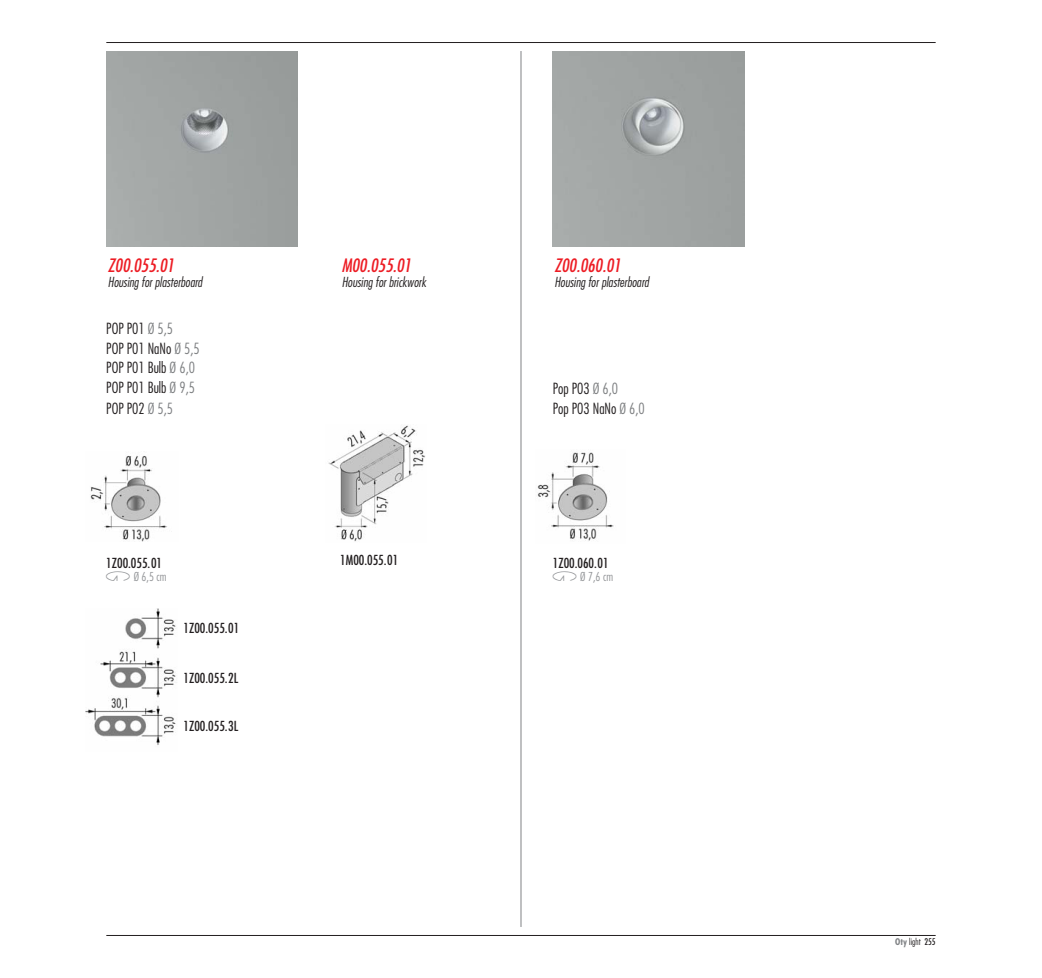
<style>
.page{position:relative;width:1042px;height:978px;background:#fff}
.page>*{position:absolute;margin:0;border:0;box-sizing:border-box;transform-origin:0 0}
.t1{font:italic condensed 18px "Futura";color:#ed1c24}
.t2{font:300 condensed 15px/19.5px "Futura";color:#231f20}
.t3{font:condensed 13.5px "Futura";color:#231f20}
.t4{font:italic 300 condensed 13.5px "Futura";color:#231f20}
.t5{font:300 condensed 12px "Futura";color:#939598}
.t6{font:300 condensed 9px "Futura";letter-spacing:.015em;color:#231f20}
.s1{color:#7e8082}
.s2{color:#808285}
.s3{font-family:"Yto Yto B";font-weight:400;font-stretch:normal;font-size:9.6px}
.s4{font-weight:700;color:#808285}
.s5{font-weight:400}
</style>
<div class="page">
<hr style="left:106px;top:935px;width:829px;height:1px;background:#231f20">
<hr style="left:106px;top:42px;width:829px;height:1px;background:#231f20">
<hr style="left:520px;top:51px;width:1px;height:876px;background:#808285">
<img style="left:106px;top:51px;width:192px;height:196px">
<img style="left:553px;top:51px;width:191px;height:196px">
<img style="left:90px;top:455px;width:77px;height:87px">
<img style="left:328px;top:425px;width:97px;height:117px">
<img style="left:85px;top:608px;width:92px;height:137px">
<img style="left:537px;top:452px;width:77px;height:89px">
<p class="t1" style="left:108px;top:257px;width:71px">Z00.055.01</p>
<p class="t4" style="left:108px;top:276px;width:98px">Housing forplasterboard</p>
<p class="t2" style="left:106px;top:320px;width:95px">POP P01 <span class="s1">Ø 5,5<br></span>POP P01 NaNo <span class="s1">Ø 5,5<br></span>POP P01 Bulb <span class="s1">Ø 6,0<br></span>POP P01 Bulb <span class="s1">Ø 9,5</span></p>
<p class="t2" style="left:106px;top:399px;width:68px">POP P02 <span class="s2">Ø 5,5</span></p>
<p class="t1" style="left:342px;top:257px;width:74px">M00.055.01</p>
<p class="t4" style="left:342px;top:276px;width:86px">Housing forbrickwork</p>
<p class="t3" style="left:106px;top:557px;width:57px">1Z00.055.01</p>
<p class="t3" style="left:340px;top:554px;width:60px">1M00.055.01</p>
<p class="t5" style="left:106px;top:572px;width:62px"><span class="s3">m</span> Ø 6,5 cm</p>
<p class="t3" style="left:184px;top:622px;width:57px">1Z00.055.01</p>
<p class="t3" style="left:184px;top:672px;width:56px">1Z00.055.2L</p>
<p class="t3" style="left:184px;top:720px;width:56px">1Z00.055.3L</p>
<p class="t1" style="left:554px;top:257px;width:71px">Z00.060.01</p>
<p class="t4" style="left:554px;top:276px;width:98px">Housing forplasterboard</p>
<p class="t2" style="left:553px;top:380px;width:93px">Pop P03 <span class="s1">Ø 6,0<br></span>Pop P03 NaNo <span class="s1">Ø 6,0</span></p>
<p class="t3" style="left:553px;top:557px;width:57px">1Z00.060.01</p>
<p class="t5" style="left:553px;top:572px;width:62px"><span class="s3">m</span> Ø 7,6 cm</p>
<p class="t6" style="left:895px;top:938px;width:42px"><span class="s4">Oty</span> light <span class="s5">255</span></p>
</div>
